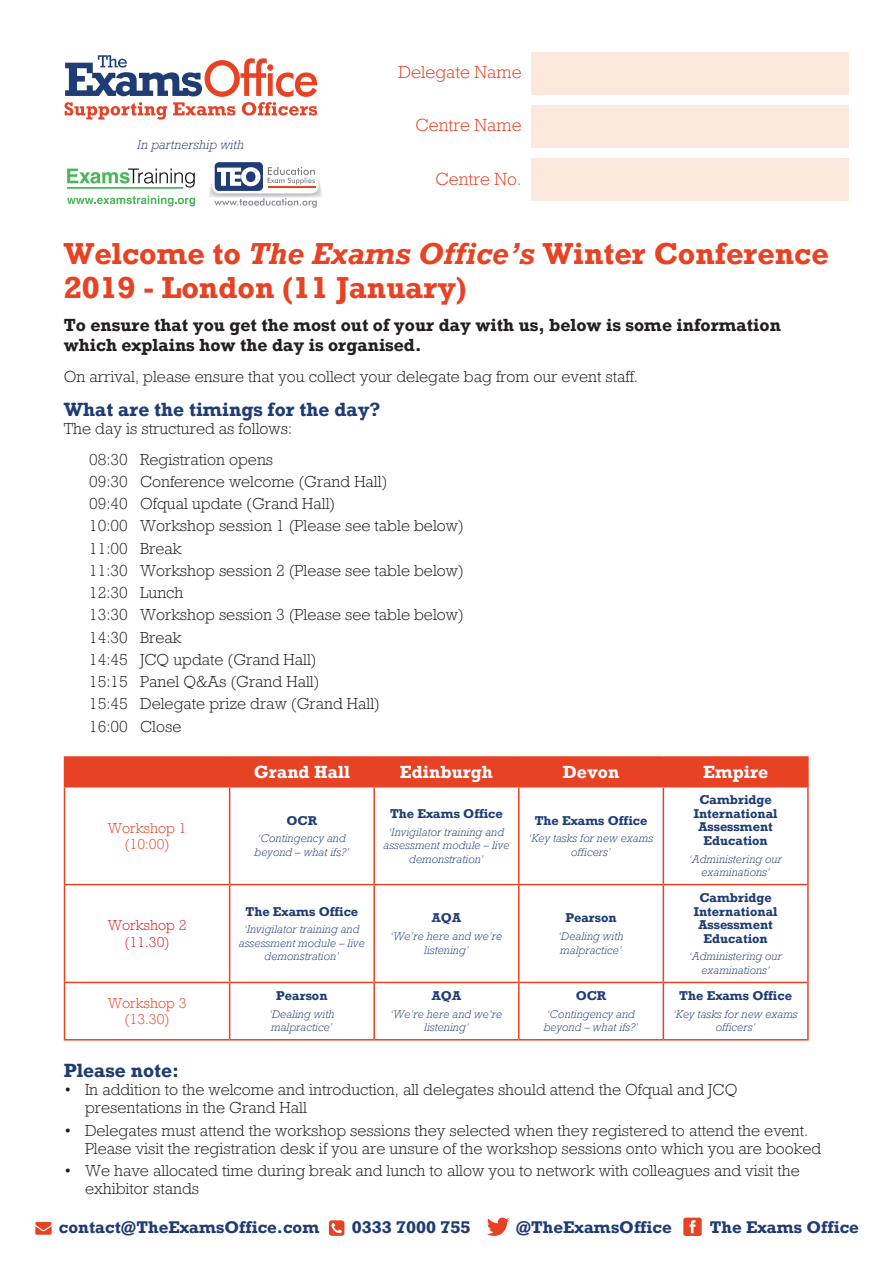
<style>
.page{position:relative;width:893px;height:1263px;background:#fff}
.page>*{position:absolute;margin:0;border:0;box-sizing:border-box;transform-origin:0 0}
.t1{font:700 28.5px/34.5px "Rockwell Nova";color:#e74224}
.t2{font:700 18px "Rockwell Nova";color:#1f3c75}
.t3{font:700 16.5px/19.8px "Rockwell Nova";color:#231f20}
.t4{font:300 16.5px "Rockwell Nova";color:#e74224}
.t5{font:700 16.5px "Rockwell Nova";color:#fff}
.t6{font:700 15.9px "Rockwell Nova";color:#1f3c75}
.t7{font:300 15px/22.2px "Rockwell Nova";color:#231f20}
.t8{font:300 13.5px/16.5px "Rockwell Nova";color:#e74224;text-align:center}
.t9{font:300 13.5px/16.5px "Rockwell Nova";color:#d1232a;text-align:center}
.t10{font:700 12px/13.5px "Rockwell Nova";color:#1f3c75;text-align:center}
.t11{font:italic 300 12px "Rockwell Nova";color:#1f3c75}
.t12{font:italic 300 10.5px/13.5px "Rockwell Nova";color:#1f3c75;text-align:center}
.s1{font-style:italic}
</style>
<div class="page">
<svg style="left:65px;top:787px;width:742px;height:252px"></svg>
<hr style="left:64px;top:756px;width:166px;height:2px;background:#e74224">
<hr style="left:230px;top:756px;width:144px;height:2px;background:#e74224">
<hr style="left:374px;top:756px;width:145px;height:2px;background:#e74224">
<hr style="left:519px;top:756px;width:144px;height:2px;background:#e74224">
<hr style="left:663px;top:756px;width:146px;height:2px;background:#e74224">
<div style="left:64px;top:757px;width:743px;height:29px;background:#e74224"></div>
<hr style="left:807px;top:758px;width:2px;height:28px;background:#e74224">
<hr style="left:64px;top:786px;width:166px;height:1px;background:#e74224">
<hr style="left:64px;top:787px;width:1px;height:97px;background:#e74224">
<hr style="left:230px;top:786px;width:144px;height:1px;background:#e74224">
<hr style="left:229px;top:787px;width:1px;height:97px;background:#e74224">
<hr style="left:374px;top:786px;width:145px;height:1px;background:#e74224">
<hr style="left:373px;top:787px;width:2px;height:97px;background:#e74224">
<hr style="left:519px;top:786px;width:144px;height:1px;background:#e74224">
<hr style="left:518px;top:787px;width:1px;height:97px;background:#e74224">
<hr style="left:663px;top:786px;width:146px;height:1px;background:#e74224">
<hr style="left:663px;top:787px;width:1px;height:97px;background:#e74224">
<hr style="left:807px;top:787px;width:2px;height:97px;background:#e74224">
<hr style="left:64px;top:884px;width:166px;height:1px;background:#e74224">
<hr style="left:64px;top:885px;width:1px;height:97px;background:#e74224">
<hr style="left:230px;top:884px;width:144px;height:1px;background:#e74224">
<hr style="left:229px;top:885px;width:1px;height:97px;background:#e74224">
<hr style="left:374px;top:884px;width:145px;height:1px;background:#e74224">
<hr style="left:373px;top:885px;width:2px;height:97px;background:#e74224">
<hr style="left:519px;top:884px;width:144px;height:1px;background:#e74224">
<hr style="left:518px;top:885px;width:1px;height:97px;background:#e74224">
<hr style="left:663px;top:884px;width:146px;height:1px;background:#e74224">
<hr style="left:663px;top:885px;width:1px;height:97px;background:#e74224">
<hr style="left:807px;top:885px;width:2px;height:97px;background:#e74224">
<hr style="left:64px;top:982px;width:166px;height:1px;background:#e74224">
<hr style="left:64px;top:983px;width:1px;height:56px;background:#e74224">
<hr style="left:230px;top:982px;width:144px;height:1px;background:#e74224">
<hr style="left:229px;top:983px;width:1px;height:56px;background:#e74224">
<hr style="left:374px;top:982px;width:145px;height:1px;background:#e74224">
<hr style="left:373px;top:983px;width:2px;height:56px;background:#e74224">
<hr style="left:519px;top:982px;width:144px;height:1px;background:#e74224">
<hr style="left:518px;top:983px;width:1px;height:56px;background:#e74224">
<hr style="left:663px;top:982px;width:146px;height:1px;background:#e74224">
<hr style="left:663px;top:983px;width:1px;height:56px;background:#e74224">
<hr style="left:807px;top:983px;width:2px;height:56px;background:#e74224">
<hr style="left:64px;top:1039px;width:166px;height:1px;background:#e74224">
<hr style="left:230px;top:1039px;width:144px;height:1px;background:#e74224">
<hr style="left:374px;top:1039px;width:145px;height:1px;background:#e74224">
<hr style="left:519px;top:1039px;width:144px;height:1px;background:#e74224">
<hr style="left:663px;top:1039px;width:146px;height:1px;background:#e74224">
<svg style="left:35px;top:1222px;width:17px;height:13px"></svg>
<svg style="left:329px;top:1220px;width:15px;height:16px"></svg>
<svg style="left:487px;top:1217px;width:22px;height:19px"></svg>
<svg style="left:683px;top:1217px;width:19px;height:19px"></svg>
<div style="left:531px;top:52px;width:318px;height:43px;background:#fce9de"></div>
<div style="left:531px;top:105px;width:318px;height:43px;background:#fce9de"></div>
<div style="left:531px;top:159px;width:318px;height:42px;background:#fce9de"></div>
<svg style="left:65px;top:55px;width:252px;height:65px"></svg>
<svg style="left:67px;top:169px;width:128px;height:19px"></svg>
<hr style="left:67px;top:187px;width:116px;height:2px;background:#4ab757">
<svg style="left:67px;top:196px;width:128px;height:10px"></svg>
<img style="left:209px;top:181px;width:113px;height:16px">
<div style="left:253px;top:160px;width:66px;height:34px;background:#fff;border-radius:8px"></div>
<svg style="left:212px;top:162px;width:105px;height:46px"></svg>
<hr style="left:268px;top:186px;width:48px;height:1px;background:#e74224">
<p class="t11" style="left:138px;top:137px;width:108px">In partnership with</p>
<p class="t4" style="left:398px;top:62px;width:125px">Delegate Name</p>
<p class="t4" style="left:415px;top:115px;width:108px">Centre Name</p>
<p class="t4" style="left:435px;top:168px;width:88px">Centre No.</p>
<h1 class="t1" style="left:64px;top:236px;width:766px">Welcome to <span class="s1">The Exams Office’s</span> Winter Conference<br>2019 - London (11 January)</h1>
<p class="t3" style="left:64px;top:315px;width:719px">To ensure that you get the most out of your day with us, below is some information which explains how the day is organised.</p>
<p class="t7" style="left:64px;top:365px;width:576px">On arrival, please ensure that you collect your delegate bag from our event staff.</p>
<p class="t2" style="left:64px;top:398px;width:318px">What are the timings for the day?</p>
<p class="t7" style="left:64px;top:413px;width:230px;line-height:30.8px;text-align:center">The day is structured as follows:<br>08:30 Registration opens</p>
<p class="t7" style="left:89px;top:470px;width:376px">09:30 Conference welcome (Grand Hall)<br>09:40 Ofqual update (Grand Hall)<br>10:00 Workshop session 1 (Please see table below)<br>11:00 Break<br>11:30 Workshop session 2 (Please see table below)<br>12:30 Lunch<br>13:30 Workshop session 3 (Please see table below)<br>14:30 Break<br>14:45 JCQ update (Grand Hall)<br>15:15 Panel Q&amp;As (Grand Hall)<br>15:45 Delegate prize draw (Grand Hall)<br>16:00 Close</p>
<p class="t5" style="left:254px;top:761px;width:98px">Grand Hall</p>
<p class="t5" style="left:400px;top:761px;width:95px">Edinburgh</p>
<p class="t5" style="left:563px;top:761px;width:58px">Devon</p>
<p class="t5" style="left:703px;top:761px;width:67px">Empire</p>
<p class="t8" style="left:108px;top:819px;width:80px">Workshop 1 (10:00)</p>
<p class="t9" style="left:108px;top:917px;width:80px">Workshop 2 (11.30)</p>
<p class="t8" style="left:108px;top:995px;width:80px">Workshop 3 (13.30)</p>
<p class="t10" style="left:287px;top:813px;width:32px">OCR</p>
<p class="t12" style="left:255px;top:832px;width:96px">‘Contingency and beyond – what ifs?’</p>
<p class="t10" style="left:246px;top:904px;width:114px">The Exams Office</p>
<p class="t12" style="left:239px;top:923px;width:128px">‘Invigilator training and assessment module – live demonstration’</p>
<p class="t10" style="left:276px;top:989px;width:53px">Pearson</p>
<p class="t12" style="left:269px;top:1007px;width:67px;text-align:left">‘Dealing with malpractice’</p>
<p class="t10" style="left:390px;top:806px;width:114px">The Exams Office</p>
<p class="t12" style="left:383px;top:825px;width:128px">‘Invigilator training and assessment module – live demonstration’</p>
<p class="t10" style="left:432px;top:911px;width:31px">AQA</p>
<p class="t12" style="left:391px;top:929px;width:113px">‘We’re here and we’re listening’</p>
<p class="t10" style="left:432px;top:989px;width:31px">AQA</p>
<p class="t12" style="left:391px;top:1007px;width:113px">‘We’re here and we’re listening’</p>
<p class="t10" style="left:535px;top:813px;width:114px">The Exams Office</p>
<p class="t12" style="left:529px;top:832px;width:126px">‘Key tasks for new exams officers’</p>
<p class="t10" style="left:565px;top:911px;width:53px">Pearson</p>
<p class="t12" style="left:558px;top:929px;width:67px;text-align:left">‘Dealing with malpractice’</p>
<p class="t10" style="left:576px;top:989px;width:32px">OCR</p>
<p class="t12" style="left:544px;top:1007px;width:96px">‘Contingency and beyond – what ifs?’</p>
<p class="t10" style="left:694px;top:793px;width:85px">Cambridge<br>International<br>Assessment<br>Education</p>
<p class="t12" style="left:689px;top:852px;width:94px">‘Administering our examinations’</p>
<p class="t10" style="left:694px;top:891px;width:85px">Cambridge<br>International<br>Assessment<br>Education</p>
<p class="t12" style="left:689px;top:950px;width:94px">‘Administering our examinations’</p>
<p class="t10" style="left:679px;top:989px;width:114px">The Exams Office</p>
<p class="t12" style="left:673px;top:1007px;width:126px">‘Key tasks for new exams officers’</p>
<p class="t2" style="left:64px;top:1059px;width:117px">Please note:</p>
<p class="t7" style="left:85px;top:1081px;width:654px;line-height:18px;text-indent:-21px">• In addition to the welcome and introduction, all delegates should attend the Ofqual and JCQ presentations in the Grand Hall</p>
<p class="t7" style="left:85px;top:1121px;width:738px;line-height:18px;text-indent:-21px">• Delegates must attend the workshop sessions they selected when they registered to attend the event.<br>Please visit the registration desk if you are unsure of the workshop sessions onto which you are booked</p>
<p class="t7" style="left:85px;top:1161px;width:716px;line-height:18px;text-indent:-21px">• We have allocated time during break and lunch to allow you to network with colleagues and visit the exhibitor stands</p>
<p class="t6" style="left:59px;top:1216px;width:262px">contact@TheExamsOffice.com</p>
<p class="t6" style="left:352px;top:1216px;width:120px">0333 7000 755</p>
<p class="t6" style="left:516px;top:1216px;width:158px">@TheExamsOffice</p>
<p class="t6" style="left:710px;top:1216px;width:151px">The Exams Office</p>
</div>
